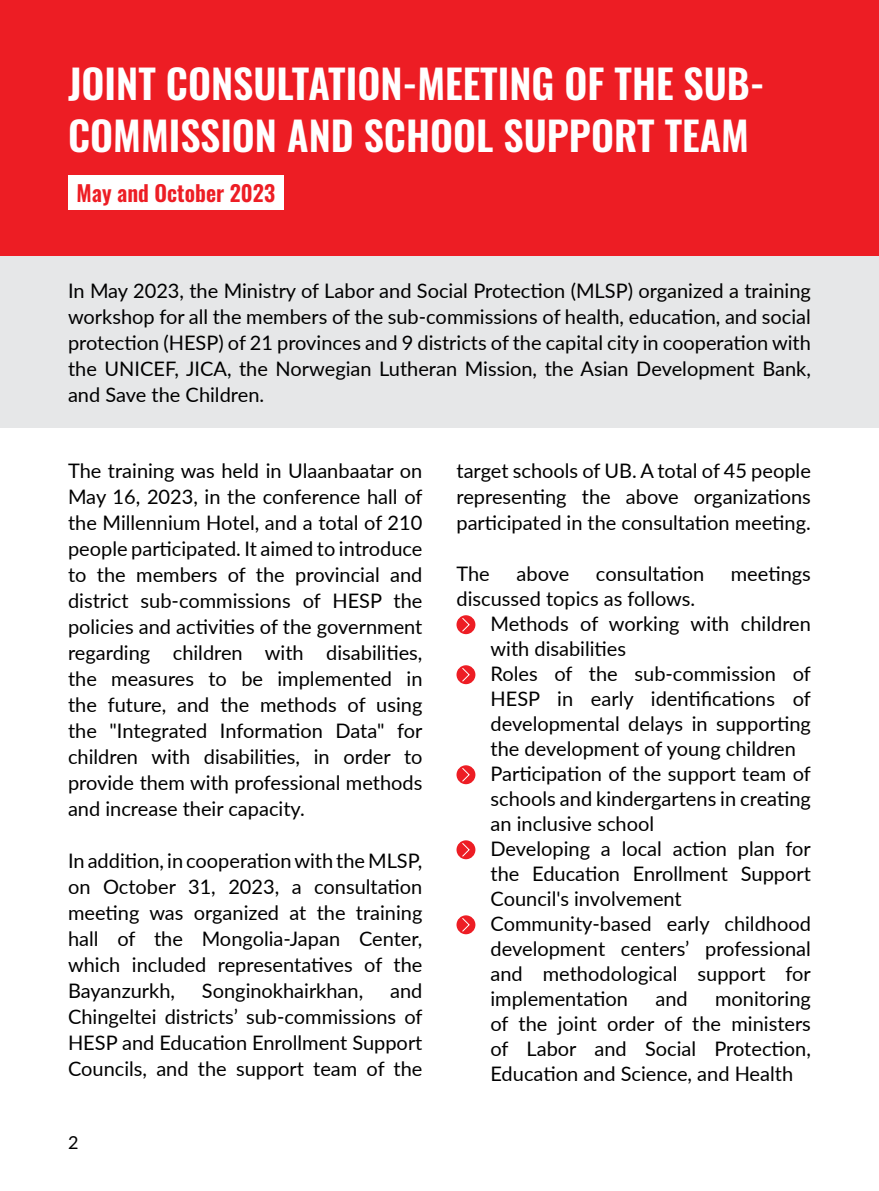
<style>
.page{position:relative;width:879px;height:1191px;background:#fff}
.page>*{position:absolute;margin:0;border:0;box-sizing:border-box;transform-origin:0 0}
.t1{font:600 40px/52px "Oswald";color:#fff}
.t2{font:600 22px "Oswald";color:#ed1d24}
.t3{font:20px/26px "Lato";color:#000;text-align:justify}
.t4{font:18px "Lato";color:#000}
</style>
<div class="page">
<div style="left:0;top:0;width:879px;height:305px;background:#ed1d24"></div>
<div style="left:68px;top:175px;width:216px;height:35px;background:#fff"></div>
<svg style="left:456px;top:615px;width:19px;height:19px"></svg>
<svg style="left:461px;top:617px;width:9px;height:15px"></svg>
<svg style="left:456px;top:665px;width:19px;height:19px"></svg>
<svg style="left:461px;top:667px;width:9px;height:15px"></svg>
<svg style="left:456px;top:765px;width:19px;height:19px"></svg>
<svg style="left:461px;top:767px;width:9px;height:15px"></svg>
<svg style="left:456px;top:840px;width:19px;height:19px"></svg>
<svg style="left:461px;top:842px;width:9px;height:15px"></svg>
<svg style="left:456px;top:915px;width:19px;height:19px"></svg>
<svg style="left:461px;top:917px;width:9px;height:15px"></svg>
<div style="left:0;top:257px;width:879px;height:171px;background:#e6e7e8"></div>
<h1 class="t1" style="left:68px;top:54px;width:698px">JOINT CONSULTATION-MEETING OF THE SUB-<br>COMMISSION AND SCHOOL SUPPORT TEAM</h1>
<p class="t2" style="left:77px;top:173px;width:200px">May and October 2023</p>
<p class="t3" style="left:68px;top:277px;width:744px">In May 2023, the Ministry of Labor and Social Protection (MLSP) organized a training workshop for all the members of the sub-commissions of health, education, and social protection (HESP) of 21 provinces and 9 districts of the capital city in cooperation with the UNICEF, JICA, the Norwegian Lutheran Mission, the Asian Development Bank, and Save the Children.</p>
<p class="t3" style="left:68px;top:457px;width:356px">The training was held in Ulaanbaatar on May 16, 2023, in the conference hall of the Millennium Hotel, and a total of 210 people participated. It aimed to introduce to the members of the provincial and district sub-commissions of HESP the policies and activities of the government regarding children with disabilities, the measures to be implemented in the future, and the methods of using the "Integrated Information Data" for children with disabilities, in order to provide them with professional methods and increase their capacity.</p>
<p class="t3" style="left:68px;top:847px;width:356px">In addition, in cooperation with the MLSP, on October 31, 2023, a consultation meeting was organized at the training hall of the Mongolia-Japan Center, which included representatives of the Bayanzurkh,</p>
<p class="t3" style="left:68px;top:977px;width:356px;text-indent:322px">and Chingeltei districts’ sub-commissions of HESP and Education Enrollment Support Councils, and the support team of the</p>
<p class="t3" style="left:202px;top:977px;width:163px">Songinokhairkhan,</p>
<p class="t4" style="left:68px;top:1129px;width:12px">2</p>
<p class="t3" style="left:456px;top:457px;width:356px">target schools of UB. A total of 45 people representing the above organizations participated in the consultation meeting.</p>
<p class="t3" style="left:456px;top:560px;width:35px">The</p>
<p class="t3" style="left:516px;top:560px;width:54px">above</p>
<p class="t3" style="left:596px;top:560px;width:110px">consultation</p>
<p class="t3" style="left:731px;top:560px;width:82px">meetings</p>
<p class="t3" style="left:490px;top:585px;width:322px;line-height:25px;text-align:left;text-indent:-34px">discussed topics as follows.<br>Methods of working with children with disabilities<br>Roles of the sub-commission of<br>HESP in early identifications of developmental delays in supporting the development of young children<br>Participation of the support team of schools and kindergartens in creating an inclusive school<br>Developing a local action plan for the Education Enrollment Support<br>Council's involvement<br>Community-based early childhood development centers’ professional and methodological support for implementation</p>
<p class="t3" style="left:655px;top:985px;width:34px">and</p>
<p class="t3" style="left:490px;top:985px;width:322px;line-height:25px;text-indent:224px">monitoring of the joint order of the ministers of Labor and Social Protection, Education and Science, and Health</p>
</div>
